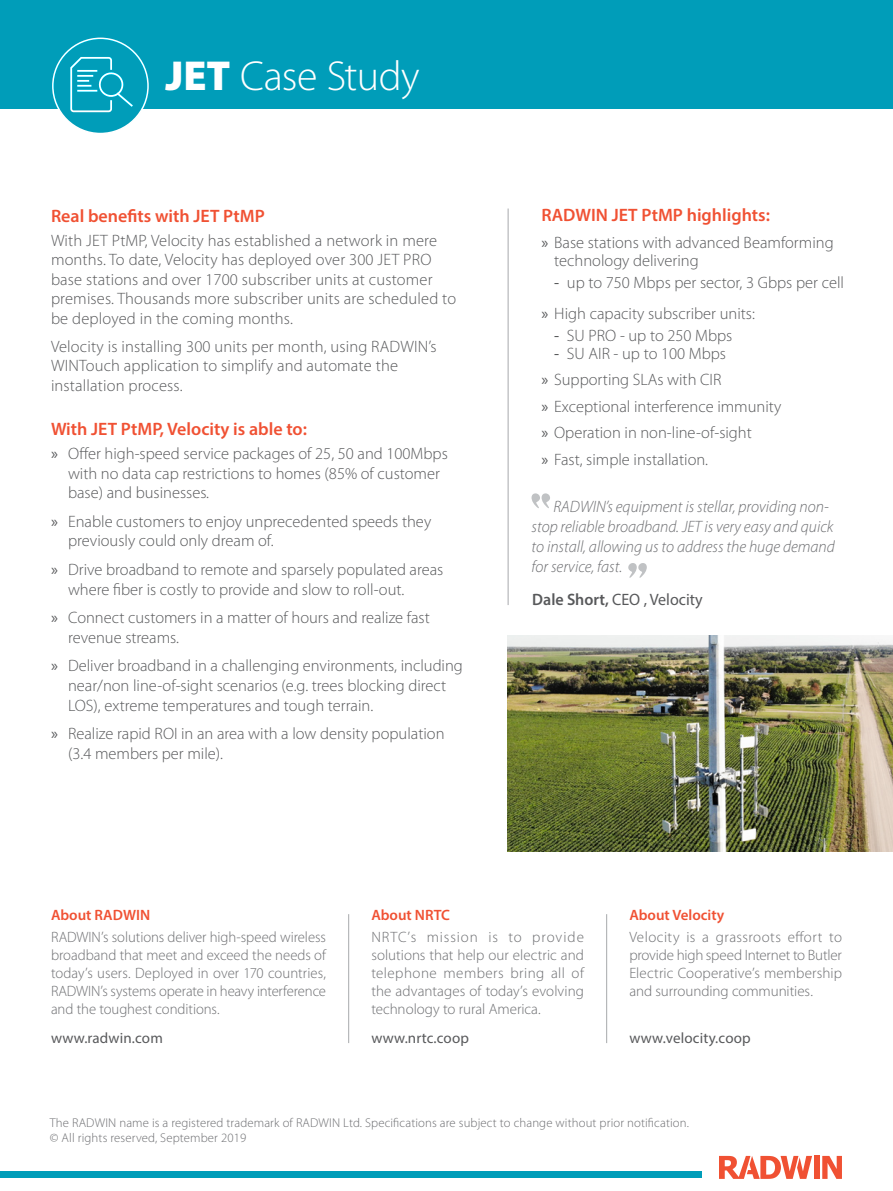
<style>
.page{position:relative;width:893px;height:1191px;background:#fff}
.page>*{position:absolute;margin:0;border:0;box-sizing:border-box;transform-origin:0 0}
.t1{font:300 42px "Myriad Pro";letter-spacing:-.01em;color:#fff}
.t2{font:600 18px "Myriad Pro";color:#f05133}
.t3{font:300 16.5px/19.5px "Myriad Pro";color:#58595b}
.t4{font:italic 300 16.5px/19.8px "Myriad Pro";color:#6d6e71}
.t5{font:16.5px "Myriad Pro";color:#58595b}
.t6{font:300 15px/18px "Myriad Pro";color:#6d6e71;text-align:justify}
.t7{font:15px "Myriad Pro";letter-spacing:.01em;color:#58595b}
.t8{font:600 15px "Myriad Pro";color:#f05133}
.t9{font:300 15px "Myriad Pro";letter-spacing:.065em;color:#6d6e71}
.t10{font:300 15px "Myriad Pro";letter-spacing:.06em;color:#6d6e71}
.t11{font:300 12.75px/15px "Myriad Pro";letter-spacing:.01em;color:#6d6e71}
.s1{font-weight:900}
.s2{font-weight:400}
.s3{font-weight:600}
</style>
<div class="page">
<div style="left:0;top:1171px;width:701px;height:7px;background:#009db9"></div>
<div style="left:53px;top:38px;width:95px;height:95px;background:#009db9;border-radius:50%"></div>
<svg style="left:70px;top:108px;width:42px;height:4px"></svg>
<div style="left:0;top:0;width:893px;height:108px;background:#009db9"></div>
<div style="left:814px;top:1155px;width:6px;height:23px;background:#f05133"></div>
<svg style="left:822px;top:1155px;width:20px;height:23px"></svg>
<svg style="left:719px;top:1155px;width:93px;height:23px"></svg>
<hr style="left:606px;top:914px;width:1px;height:129px;background:#a7a9ac">
<hr style="left:348px;top:914px;width:1px;height:129px;background:#a7a9ac">
<img style="left:508px;top:636px;width:385px;height:216px">
<hr style="left:508px;top:208px;width:1px;height:397px;background:#a7a9ac">
<svg style="left:531px;top:493px;width:19px;height:15px"></svg>
<svg style="left:628px;top:563px;width:19px;height:15px"></svg>
<h1 class="t1" style="left:165px;top:51px;width:256px"><span class="s1">JET</span> Case Study</h1>
<p class="t2" style="left:51px;top:204px;width:215px">Real benefits with JET PtMP</p>
<p class="t3" style="left:51px;top:230px;width:407px">With JET PtMP, Velocity has established a network in mere months To. date, Velocity has deployed over 300 JET PRO base stations and over 1700 subscriber units at customer premises. Thousands more subscriber units are scheduled to be deployed in the coming months.</p>
<p class="t3" style="left:51px;top:336px;width:387px">Velocity is installing 300 units per month, using RADWINs’<br>WINTouch application to simplify and automate the installation process.</p>
<p class="t2" style="left:51px;top:417px;width:257px">With JET PtMP, Velocity is able to:</p>
<p class="t3" style="left:68px;top:443px;width:381px">Offer high-speed service packages of 25, 50 and 100Mbps</p>
<p class="t5" style="left:51px;top:443px;width:8px">»</p>
<p class="t5" style="left:51px;top:511px;width:8px">»</p>
<p class="t5" style="left:51px;top:559px;width:8px">»</p>
<p class="t5" style="left:51px;top:607px;width:8px">»</p>
<p class="t5" style="left:51px;top:655px;width:8px">»</p>
<p class="t5" style="left:51px;top:723px;width:8px">»</p>
<p class="t3" style="left:68px;top:463px;width:373px">with no data cap restrictions to homes (85% of customer base) and businesses.</p>
<p class="t3" style="left:68px;top:511px;width:365px">Enable customers to enjoy unprecedented speeds they</p>
<p class="t3" style="left:68px;top:526px;width:377px;line-height:28.3px">previously could only dream of.<br>Drive broadband to remote and sparsely populated areas</p>
<p class="t3" style="left:68px;top:574px;width:363px;line-height:28.3px">where fiber is costly to provide and slow to roll-out.<br>Connect customers in a matter of hours and realize fast</p>
<p class="t3" style="left:68px;top:623px;width:396px;line-height:28.3px">revenue streams.<br>Deliver broadband in a challenging environments, including</p>
<p class="t3" style="left:68px;top:675px;width:380px">near/non line-of-sight scenarios .g.e( trees blocking direct<br>LOS ,) extreme temperatures and tough terrain.</p>
<p class="t3" style="left:68px;top:723px;width:378px">Realize rapid ROI in an area with a low density population</p>
<p class="t3" style="left:68px;top:743px;width:157px">(3.4 members per mile .(</p>
<p class="t2" style="left:541px;top:203px;width:230px">RADWIN JET PtMP highlights:</p>
<p class="t3" style="left:554px;top:233px;width:281px;line-height:18px;text-indent:-13px"><span class="s2">»</span> Base stations with advanced Beamforming technology delivering</p>
<p class="t3" style="left:567px;top:272px;width:279px">up to 750 Mbps per sector 3, Gbps per cell</p>
<p class="t3" style="left:541px;top:267px;width:215px;line-height:30.8px;text-indent:13px"><span class="s2">-<br>»</span> High capacity subscriber units:</p>
<p class="t3" style="left:567px;top:325px;width:167px">SU PRO - up to 250 Mbps</p>
<p class="t5" style="left:554px;top:325px;width:7px">-</p>
<p class="t3" style="left:567px;top:343px;width:161px">SU AIR - up to 100 Mbps</p>
<p class="t3" style="left:541px;top:340px;width:241px;line-height:26.5px;text-indent:13px"><span class="s2">-<br>»</span> Supporting SLAs with CIR<br><span class="s2">»</span> Exceptional interference immunity <span class="s2">»</span> Operation in non-line-of-sight<br><span class="s2">»</span> Fast, simple installation.</p>
<p class="t4" style="left:553px;top:496px;width:277px">RADWINs’ equipment is stellar, providing non-</p>
<p class="t4" style="left:531px;top:536px;width:305px">to install, allowing us to address the huge demand for service, fast.</p>
<p class="t5" style="left:532px;top:589px;width:172px"><span class="s3">Dale Short,</span> CEO , Velocity</p>
<p class="t4" style="left:531px;top:516px;width:303px">stop reliable broadband. JET is very easy and quick</p>
<p class="t8" style="left:51px;top:905px;width:101px">About RADWIN</p>
<p class="t6" style="left:51px;top:927px;width:276px">RADWINs’ solutions deliver high-speed wireless broadband that meet and exceed the needs of today s’ users. Deployed in over 170 countries, RADWINs’ systems operate in heavy interference and the toughest conditions.</p>
<p class="t7" style="left:51px;top:1028px;width:113px">www.radwin.com</p>
<p class="t8" style="left:371px;top:905px;width:80px">About NRTC</p>
<p class="t9" style="left:532px;top:927px;width:53px">provide</p>
<p class="t6" style="left:371px;top:927px;width:214px;text-align:left">NRTC s’<br>solutions that help our electric and telephone members bring all of the advantages of today s’ evolving technology to rural America.</p>
<p class="t10" style="left:427px;top:927px;width:53px">mission</p>
<p class="t6" style="left:488px;top:927px;width:11px">is</p>
<p class="t6" style="left:508px;top:927px;width:15px">to</p>
<p class="t7" style="left:371px;top:1028px;width:99px">www.nrtc.coop</p>
<p class="t8" style="left:629px;top:905px;width:97px">About Velocity</p>
<p class="t6" style="left:629px;top:927px;width:214px">Velocity is a grassroots effort to provide high speed Internet to Butler Electric Cooperatives’ membership and surrounding communities.</p>
<p class="t7" style="left:629px;top:1028px;width:123px">www.velocity.coop</p>
<p class="t11" style="left:50px;top:1114px;width:640px">The RADWIN name is a registered trademark of RADWIN Ltd. Specifications are subject to change without prior notification. © All rights reserved, September 2019</p>
</div>
